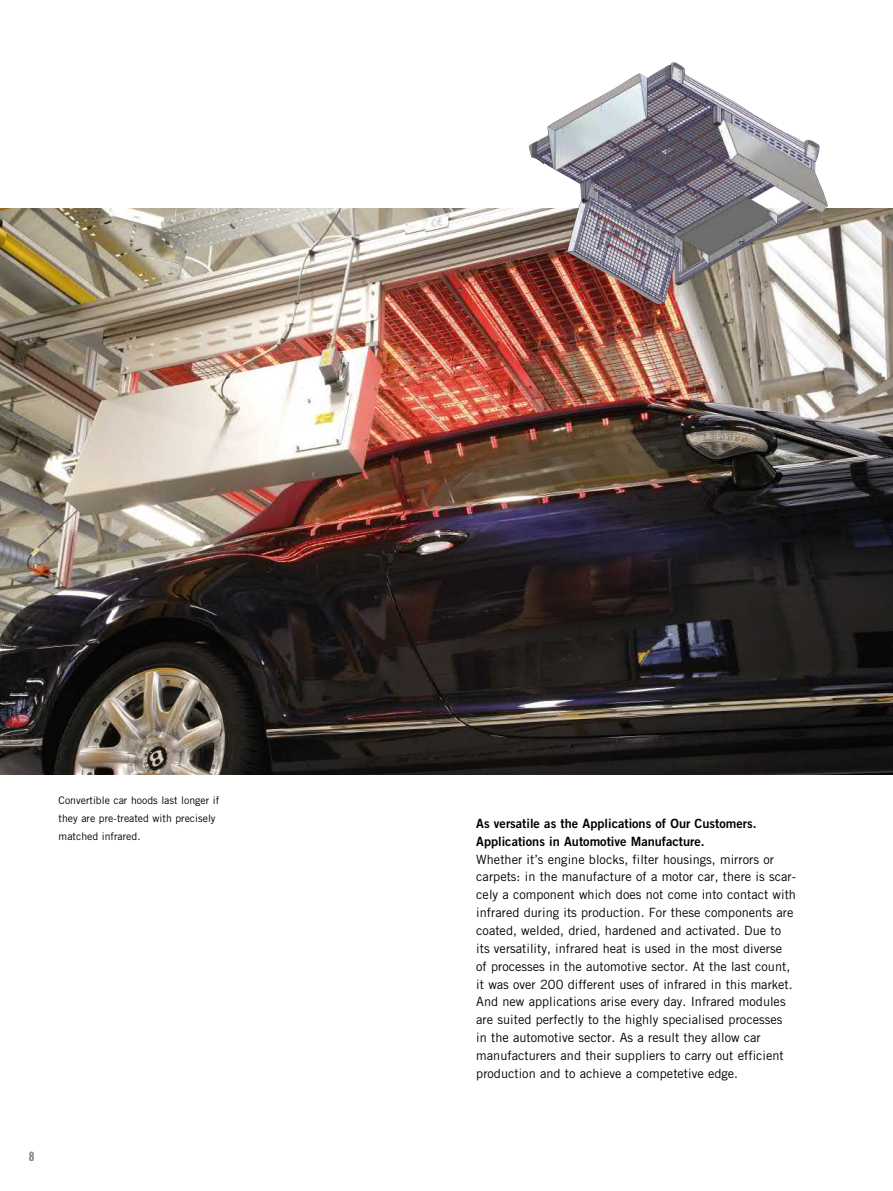
<style>
.page{position:relative;width:893px;height:1191px;background:#fff}
.page>*{position:absolute;margin:0;border:0;box-sizing:border-box;transform-origin:0 0}
.t1{font:12.75px/17.9px "Trade Gothic LT Std";color:#000}
.t2{font:12.75px/17.9px "Trade Gothic LT Std Bd 2";color:#000}
.t3{font:12.75px "Trade Gothic LT Std Bd Cn 20";color:#929395}
.t4{font:10.5px/17.9px "Trade Gothic LT Std";color:#000}
</style>
<div class="page">
<img style="left:0;top:208px;width:893px;height:566px">
<img style="left:528px;top:62px;width:300px;height:242px">
<p class="t4" style="left:59px;top:791px;width:162px">Convertible car hoods last longer if they are pre-treated with precisely matched infrared.</p>
<p class="t3" style="left:29px;top:1148px;width:7px">8</p>
<p class="t2" style="left:476px;top:814px;width:282px">As versatile as the Applications of Our Customers.<br>Applications in Automotive Manufacture.</p>
<p class="t1" style="left:476px;top:850px;width:321px">Whether it’s engine blocks, filter housings, mirrors or carpets: in the manufacture of a motor car, there is scar&shy;cely a component which does not come into contact with infrared during its production. For these components are coated, welded, dried, hardened and activated. Due to its versatility, infrared heat is used in the most diverse<br>of processes in the automotive sector. At the last count, it was over 200 different uses of infrared in this market.<br>And new applications arise every day. Infrared modules are suited perfectly to the highly specialised processes in the automotive sector. As a result they allow car manufacturers and their suppliers to carry out efficient production and to achieve a competetive edge.</p>
</div>
